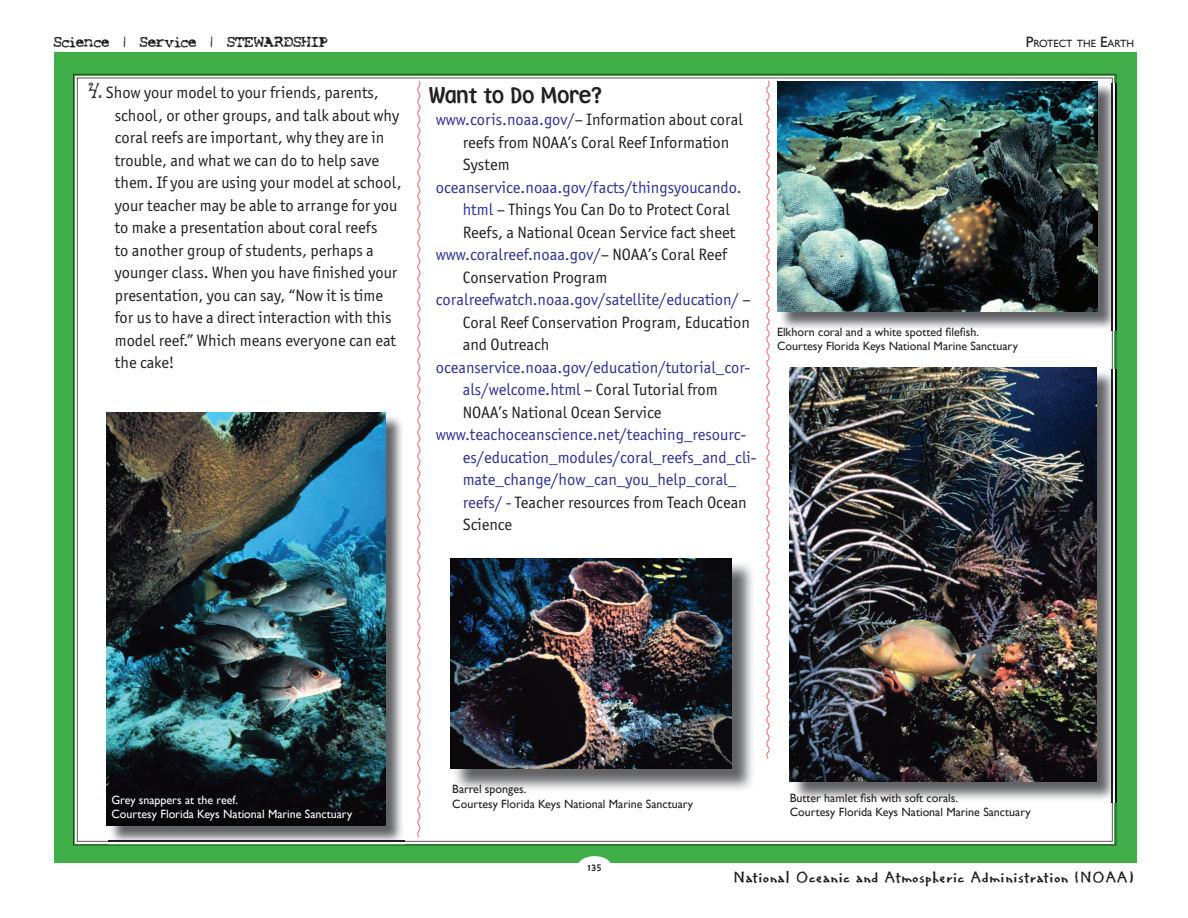
<style>
.page{position:relative;width:1188px;height:918px;background:#fff}
.page>*{position:absolute;margin:0;border:0;box-sizing:border-box;transform-origin:0 0}
.t1{font:21px "Fontoon ITCTT";color:#231f20}
.t2{font:16.5px/22.5px "Officina Sans ITC Std";color:#231f20}
.t3{font:16.5px/22.5px "Officina Sans ITC Std";color:#2e3092}
.t4{font:16.5px "Regular Joe";color:#231f20}
.t5{font:13.5px "Smash";color:#231f20}
.t6{font:12px/14.4px "Gill Sans";color:#231f20}
.t7{font:12px/14.4px "Gill Sans";color:#fff}
.t8{font:12px "Regular Joe";color:#231f20}
.t9{font:10.5px "Gill Sans";color:#231f20}
.s1{font-size:15px}
.s2{font-family:"Freak";font-size:21px}
.s3{color:#2e3092}
.s4{color:#231f20}
</style>
<div class="page">
<div style="left:54px;top:53px;width:1082px;height:810px;background:#40ae49"></div>
<div style="left:77px;top:78px;width:1036px;height:764px;background:#fff"></div>
<div style="left:577px;top:856px;width:35px;height:22px;background:#fff;border-radius:50%"></div>
<img style="left:779px;top:83px;width:338px;height:247px">
<img style="left:1112px;top:83px;width:1px;height:247px">
<img style="left:777px;top:81px;width:321px;height:231px">
<img style="left:109px;top:415px;width:295px;height:429px">
<img style="left:107px;top:413px;width:278px;height:412px">
<img style="left:792px;top:370px;width:325px;height:432px">
<img style="left:790px;top:367px;width:306px;height:414px">
<img style="left:453px;top:561px;width:302px;height:231px">
<img style="left:450px;top:558px;width:282px;height:211px">
<svg style="left:416px;top:80px;width:5px;height:758px;background:#fbdddd"></svg>
<svg style="left:765px;top:80px;width:6px;height:680px;background:#fce3e3"></svg>
<p class="t5" style="left:54px;top:33px;width:275px">Science | Service | STEWARDSHIP</p>
<p class="t9" style="left:1026px;top:38px;width:110px"><span class="s1">P</span>ROTECT THE <span class="s1">E</span>ARTH</p>
<p class="t2" style="left:115px;top:81px;width:288px;text-indent:-27px"><span class="s2">4.</span> Show your model to your friends, parents, school, or other groups, and talk about why coral reefs are important, why they are in trouble, and what we can do to help save them. If you are using your model at school, your teacher may be able to arrange for you to make a presentation about coral reefs<br>to another group of students, perhaps a younger class. When you have finished your presentation, you can say, “Now it is time for us to have a direct interaction with this model reef.” Which means everyone can eat the cake!</p>
<p class="t1" style="left:429px;top:81px;width:175px">Want to Do More?</p>
<p class="t2" style="left:463px;top:108px;width:282px;text-indent:-27px"><span class="s3">www.coris.noaa.gov/</span>– Information about coral reefs from NOAA’s Coral Reef Information<br>System</p>
<p class="t3" style="left:436px;top:176px;width:307px">oceanservice.noaa.gov/facts/thingsyoucando.</p>
<p class="t2" style="left:463px;top:198px;width:269px"><span class="s3">html</span> – Things You Can Do to Protect Coral</p>
<p class="t2" style="left:463px;top:221px;width:274px">Reefs, a National Ocean Service fact sheet</p>
<p class="t3" style="left:436px;top:243px;width:293px">www.coralreef.noaa.gov/<span class="s4">– NOAA’s Coral Reef</span></p>
<p class="t2" style="left:463px;top:266px;width:146px">Conservation Program</p>
<p class="t3" style="left:436px;top:288px;width:316px">coralreefwatch.noaa.gov/satellite/education/ <span class="s4">–</span></p>
<p class="t2" style="left:463px;top:311px;width:289px">Coral Reef Conservation Program, Education</p>
<p class="t2" style="left:463px;top:333px;width:88px">and Outreach</p>
<p class="t3" style="left:463px;top:356px;width:289px;text-indent:-27px">oceanservice.noaa.gov/education/tutorial_cor&shy;als/welcome.html <span class="s4">– Coral Tutorial from<br>NOAA’s National Ocean Service</span></p>
<p class="t3" style="left:463px;top:423px;width:295px;text-indent:-27px">www.teachoceanscience.net/teaching_resourc&shy;es/education_modules/coral_reefs_and_cli&shy;mate_change/how_can_you_help_coral_ reefs/ - <span class="s4">Teacher resources from Teach Ocean Science</span></p>
<p class="t6" style="left:777px;top:324px;width:242px">Elkhorn coral and a white spotted filefish.<br>Courtesy Florida Keys National Marine Sanctuary</p>
<p class="t7" style="left:111px;top:792px;width:242px">Grey snappers at the reef.<br>Courtesy Florida Keys National Marine Sanctuary</p>
<p class="t6" style="left:452px;top:782px;width:242px">Barrel sponges.<br>Courtesy Florida Keys National Marine Sanctuary</p>
<p class="t6" style="left:790px;top:791px;width:242px">Butter hamlet fish with soft corals.<br>Courtesy Florida Keys National Marine Sanctuary</p>
<p class="t8" style="left:587px;top:860px;width:16px">135</p>
<p class="t4" style="left:733px;top:867px;width:402px">National Oceanic and Atmospheric Administration (NOAA)</p>
</div>
